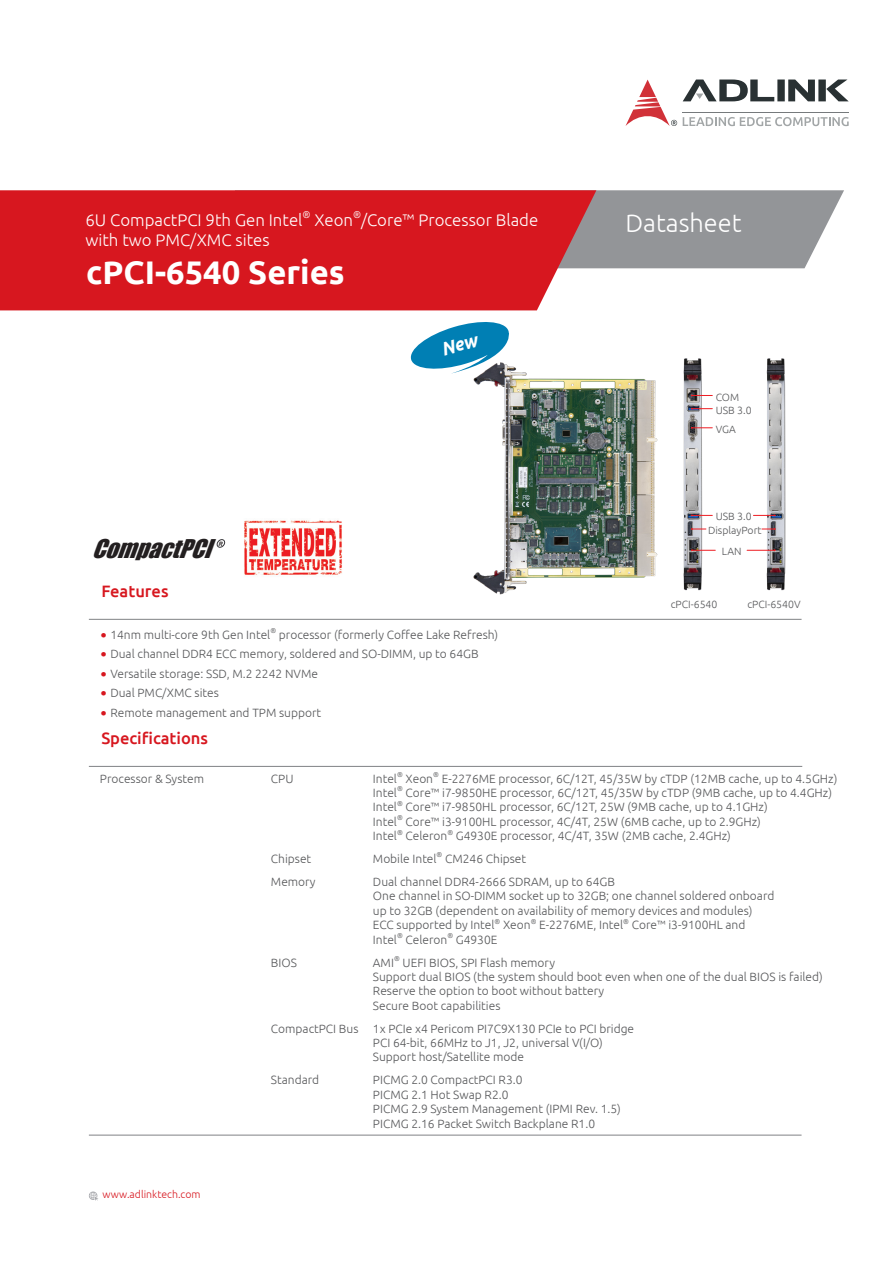
<style>
.page{position:relative;width:893px;height:1263px;background:#fff}
.page>*{position:absolute;margin:0;border:0;box-sizing:border-box;transform-origin:0 0}
.t1{font:700 32.7px "Ubuntu";color:#fff}
.t2{font:300 25.35px "Ubuntu";color:#fff}
.t3{font:italic 23.7px "Impact";color:#231f20}
.t4{font:300 16.8px "Ubuntu";color:#fff}
.t5{font:500 16.5px "Ubuntu";color:#d7171f}
.t6{font:300 12px/14.4px "Ubuntu";color:#57585a}
.t7{font:300 10.5px "Ubuntu";color:#57585a}
.t8{font:300 10.5px "Ubuntu";color:#d7171f}
.t9{font:300 9.75px "Ubuntu";color:#fff}
.t10{font:300 7.05px "Ubuntu";color:#57585a}
.t11{font:italic 700 6px "Arial";color:#231f20;scale:.92 1}
.s1{font-family:"Microsoft Jheng Hei";font-size:18px;color:#d7171f}
</style>
<div class="page">
<hr style="left:89px;top:1135px;width:712px;height:1px;background:#808285">
<svg style="left:596px;top:190px;width:248px;height:78px;background:#9b9d9f"></svg>
<div style="left:0;top:190px;width:596px;height:120px;background:#d7171f"></div>
<svg style="left:625px;top:80px;width:52px;height:46px"></svg>
<svg style="left:683px;top:117px;width:166px;height:9px"></svg>
<svg style="left:683px;top:80px;width:165px;height:21px"></svg>
<hr style="left:683px;top:112px;width:166px;height:1px;background:#767a7c">
<svg style="left:89px;top:1191px;width:9px;height:10px"></svg>
<hr style="left:89px;top:619px;width:712px;height:1px;background:#808285">
<hr style="left:89px;top:766px;width:713px;height:1px;background:#808285">
<img style="left:244px;top:520px;width:98px;height:55px">
<svg style="left:217px;top:539px;width:8px;height:9px"></svg>
<img style="left:462px;top:367px;width:206px;height:253px">
<img style="left:683px;top:358px;width:30px;height:233px">
<img style="left:761px;top:358px;width:25px;height:233px">
<svg style="left:691px;top:549px;width:24px;height:2px"></svg>
<svg style="left:691px;top:528px;width:15px;height:2px"></svg>
<svg style="left:691px;top:514px;width:21px;height:2px"></svg>
<svg style="left:691px;top:427px;width:21px;height:2px"></svg>
<svg style="left:691px;top:408px;width:21px;height:2px"></svg>
<svg style="left:691px;top:395px;width:21px;height:1px"></svg>
<svg style="left:747px;top:549px;width:29px;height:2px"></svg>
<svg style="left:762px;top:528px;width:14px;height:2px"></svg>
<svg style="left:753px;top:514px;width:23px;height:2px"></svg>
<svg style="left:410px;top:322px;width:105px;height:52px"></svg>
<h3 class="t4" style="left:85px;top:210px;width:219px">6U CompactPCI 9th Gen Intel</h3>
<p class="t9" style="left:302px;top:208px;width:10px">®</p>
<h3 class="t4" style="left:314px;top:210px;width:40px">Xeon</h3>
<p class="t9" style="left:353px;top:208px;width:10px">®</p>
<h3 class="t4" style="left:361px;top:210px;width:179px">/Core™ Processor Blade</h3>
<h3 class="t4" style="left:85px;top:230px;width:186px">with two PMC/XMC sites</h3>
<h1 class="t1" style="left:86px;top:252px;width:260px">cPCI-6540 Series</h1>
<h3 class="t3" style="left:92px;top:530px;width:133px">CompactPCI</h3>
<p class="t11" style="left:218px;top:539px;width:6px">R</p>
<h3 class="t5" style="left:101px;top:581px;width:69px">Features</h3>
<p class="t6" style="left:100px;top:627px;width:172px"><span class="s1">•</span> 14nm multi-core 9th Gen Intel</p>
<p class="t10" style="left:270px;top:626px;width:7px">®</p>
<p class="t6" style="left:279px;top:627px;width:221px">processor (formerly Coffee Lake Refresh)</p>
<p class="t6" style="left:100px;top:647px;width:380px"><span class="s1">•</span> Dual channel DDR4 ECC memory, soldered and SO-DIMM, up to 64GB</p>
<p class="t6" style="left:100px;top:666px;width:220px"><span class="s1">•</span> Versatile storage: SSD, M.2 2242 NVMe</p>
<p class="t6" style="left:100px;top:686px;width:120px"><span class="s1">•</span> Dual PMC/XMC sites</p>
<p class="t6" style="left:100px;top:705px;width:223px"><span class="s1">•</span> Remote management and TPM support</p>
<h3 class="t5" style="left:101px;top:728px;width:108px">Specifications</h3>
<h2 class="t2" style="left:625px;top:208px;width:118px">Datasheet</h2>
<p class="t7" style="left:716px;top:390px;width:25px">COM</p>
<p class="t7" style="left:716px;top:404px;width:38px">USB 3.0</p>
<p class="t7" style="left:716px;top:423px;width:22px">VGA</p>
<p class="t7" style="left:716px;top:510px;width:38px">USB 3.0</p>
<p class="t7" style="left:708px;top:524px;width:55px">DisplayPort</p>
<p class="t7" style="left:722px;top:545px;width:21px">LAN</p>
<p class="t7" style="left:671px;top:598px;width:48px">cPCI-6540</p>
<p class="t7" style="left:747px;top:598px;width:55px">cPCI-6540V</p>
<p class="t6" style="left:100px;top:771px;width:106px">Processor &amp; System</p>
<p class="t6" style="left:271px;top:771px;width:24px">CPU</p>
<p class="t6" style="left:373px;top:771px;width:26px">Intel</p>
<p class="t10" style="left:397px;top:770px;width:7px">®</p>
<p class="t6" style="left:406px;top:771px;width:29px">Xeon</p>
<p class="t10" style="left:433px;top:770px;width:7px">®</p>
<p class="t6" style="left:442px;top:771px;width:397px">E-2276ME processor, 6C/12T, 45/35W by cTDP (12MB cache, up to 4.5GHz)</p>
<p class="t6" style="left:373px;top:785px;width:26px">Intel</p>
<p class="t10" style="left:397px;top:784px;width:7px">®</p>
<p class="t6" style="left:406px;top:785px;width:428px">Core™ i7-9850HE processor, 6C/12T, 45/35W by cTDP (9MB cache, up to 4.4GHz)</p>
<p class="t6" style="left:373px;top:800px;width:26px">Intel</p>
<p class="t10" style="left:397px;top:799px;width:7px">®</p>
<p class="t6" style="left:406px;top:800px;width:364px">Core™ i7-9850HL processor, 6C/12T, 25W (9MB cache, up to 4.1GHz)</p>
<p class="t6" style="left:373px;top:814px;width:26px">Intel</p>
<p class="t10" style="left:397px;top:813px;width:7px">®</p>
<p class="t6" style="left:406px;top:814px;width:357px">Core™ i3-9100HL processor, 4C/4T, 25W (6MB cache, up to 2.9GHz)</p>
<p class="t6" style="left:373px;top:828px;width:26px">Intel</p>
<p class="t10" style="left:397px;top:828px;width:7px">®</p>
<p class="t6" style="left:406px;top:828px;width:43px">Celeron</p>
<p class="t10" style="left:447px;top:828px;width:7px">®</p>
<p class="t6" style="left:456px;top:828px;width:277px">G4930E processor, 4C/4T, 35W (2MB cache, 2.4GHz)</p>
<p class="t6" style="left:271px;top:851px;width:42px">Chipset</p>
<p class="t6" style="left:373px;top:851px;width:65px">Mobile Intel</p>
<p class="t10" style="left:437px;top:851px;width:7px">®</p>
<p class="t6" style="left:445px;top:851px;width:83px">CM246 Chipset</p>
<p class="t6" style="left:271px;top:874px;width:46px">Memory</p>
<p class="t6" style="left:373px;top:874px;width:403px">Dual channel DDR4-2666 SDRAM, up to 64GB<br>One channel in SO-DIMM socket up to 32GB; one channel soldered onboard up to 32GB (dependent on availability of memory devices and modules)<br>ECC supported by Intel</p>
<p class="t10" style="left:495px;top:917px;width:7px">®</p>
<p class="t6" style="left:503px;top:917px;width:29px">Xeon</p>
<p class="t10" style="left:531px;top:917px;width:7px">®</p>
<p class="t6" style="left:539px;top:917px;width:86px">E-2276ME, Intel</p>
<p class="t10" style="left:623px;top:917px;width:7px">®</p>
<p class="t6" style="left:632px;top:917px;width:115px">Core™ i3-9100HL and</p>
<p class="t6" style="left:373px;top:932px;width:26px">Intel</p>
<p class="t10" style="left:397px;top:931px;width:7px">®</p>
<p class="t6" style="left:406px;top:932px;width:43px">Celeron</p>
<p class="t10" style="left:447px;top:931px;width:7px">®</p>
<p class="t6" style="left:456px;top:932px;width:43px">G4930E</p>
<p class="t8" style="left:102px;top:1188px;width:100px">www.adlinktech.com</p>
<p class="t6" style="left:271px;top:955px;width:28px">BIOS</p>
<p class="t6" style="left:373px;top:955px;width:23px">AMI</p>
<p class="t10" style="left:394px;top:954px;width:7px">®</p>
<p class="t6" style="left:373px;top:955px;width:451px;text-indent:30px">UEFI BIOS, SPI Flash memory<br>Support dual BIOS (the system should boot even when one of the dual BIOS is failed)<br>Reserve the option to boot without battery<br>Secure Boot capabilities</p>
<p class="t6" style="left:373px;top:1021px;width:263px;text-indent:-102px">CompactPCI Bus 1x PCIe x4 Pericom PI7C9X130 PCIe to PCI bridge<br>PCI 64-bit, 66MHz to J1, J2, universal V(I/O)<br>Support host/Satellite mode</p>
<p class="t6" style="left:271px;top:1072px;width:50px">Standard</p>
<p class="t6" style="left:373px;top:1072px;width:250px">PICMG 2.0 CompactPCI R3.0<br>PICMG 2.1 Hot Swap R2.0<br>PICMG 2.9 System Management (IPMI Rev. 1.5)<br>PICMG 2.16 Packet Switch Backplane R1.0</p>
</div>
